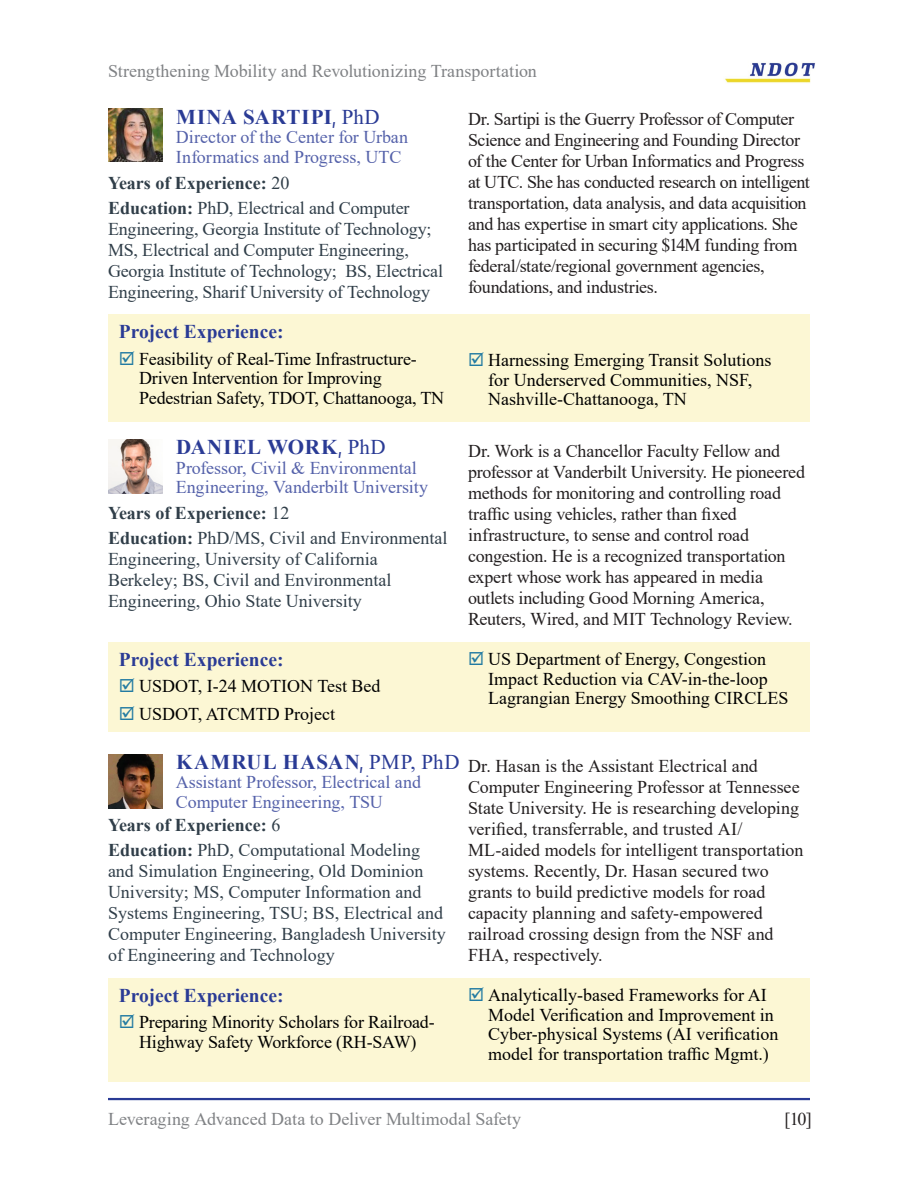
<style>
.page{position:relative;width:918px;height:1188px;background:#fff}
.page>*{position:absolute;margin:0;border:0;box-sizing:border-box;transform-origin:0 0}
.Resume_Name_Bios{font:700 21px "Times New Roman";letter-spacing:.05em;color:#2a3b95}
.Bio_Sidebar_H1{font:700 19.5px "Times New Roman";color:#2a3b95}
.Bio_Benefit_Text{font:18px/21px "Times New Roman";letter-spacing:-.01em;color:#231f20}
.Resume_Sidebar_NEW{font:18px/21px "Times New Roman";color:#303e49}
.t1{font:18px/19.5px "Times New Roman";color:#000}
.RES-R1_Bios{font:18px/19.5px "Times New Roman";color:#5562aa}
.t2{font:18px "Times New Roman";color:#808285}
.Resume_Sidebar_NEW-2{font:700 18px "Times New Roman";color:#303e49}
.s1{font-family:"URWDIN Cond";font-weight:400}
.s2{font-weight:400}
.s3{font-weight:700}
</style>
<div class="page">
<hr style="left:108px;top:1098px;width:702px;height:2px;background:#2a3b95">
<img style="left:725px;top:62px;width:90px;height:21px">
<div style="left:108px;top:314px;width:702px;height:108px;background:#fcf7d4"></div>
<img style="left:108px;top:108px;width:54px;height:54px">
<div style="left:108px;top:642px;width:702px;height:90px;background:#fcf7d4"></div>
<img style="left:108px;top:440px;width:54px;height:54px">
<div style="left:108px;top:978px;width:702px;height:104px;background:#fcf7d4"></div>
<img style="left:108px;top:754px;width:54px;height:54px">
<p class="t2" style="left:108px;top:58px;width:430px">Strengthening Mobility and Revolutionizing Transportation</p>
<p class="Resume_Name_Bios" style="left:176px;top:101px;width:205px">MINA SARTIPI<span class="s1">,</span> <span class="s2">PhD</span></p>
<p class="RES-R1_Bios" style="left:176px;top:127px;width:234px">Director of the Center for Urban<br>Informatics and Progress, UTC</p>
<p class="Resume_Sidebar_NEW-2" style="left:108px;top:170px;width:183px">Years of Experience: <span class="s2">20</span></p>
<p class="Resume_Sidebar_NEW" style="left:108px;top:196px;width:337px"><span class="s3">Education:</span> PhD, Electrical and Computer Engineering, Georgia Institute of Technology; MS, Electrical and Computer Engineering, Georgia Institute of Technology; BS, Electrical Engineering, Sharif University of Technology</p>
<p class="Bio_Benefit_Text" style="left:468px;top:108px;width:343px">Dr. Sartipi is the Guerry Professor of Computer Science and Engineering and Founding Director of the Center for Urban Informatics and Progress at UTC. She has conducted research on intelligent transportation, data analysis, and data acquisition and has expertise in smart city applications. She has participated in securing $14M funding from federal/state/regional government agencies, foundations, and industries.</p>
<p class="Bio_Sidebar_H1" style="left:119px;top:318px;width:166px">Project Experience:</p>
<p class="t1" style="left:139px;top:348px;width:307px">Feasibility of Real-Time Infrastructure-<br>Driven Intervention for Improving<br>Pedestrian Safety, TDOT, Chattanooga, TN</p>
<p class="t1" style="left:488px;top:350px;width:285px">Harnessing Emerging Transit Solutions for Underserved Communities, NSF,<br>Nashville-Chattanooga, TN</p>
<p class="Resume_Name_Bios" style="left:176px;top:432px;width:211px">DANIEL WORK<span class="s1">,</span> <span class="s2">PhD</span></p>
<p class="RES-R1_Bios" style="left:176px;top:458px;width:254px">Professor, Civil &amp; Environmental<br>Engineering, Vanderbilt University</p>
<p class="Resume_Sidebar_NEW-2" style="left:108px;top:500px;width:183px">Years of Experience: <span class="s2">12</span></p>
<p class="Resume_Sidebar_NEW" style="left:108px;top:527px;width:341px"><span class="s3">Education:</span> PhD/MS, Civil and Environmental Engineering, University of California Berkeley; BS, Civil and Environmental Engineering, Ohio State University</p>
<p class="Bio_Sidebar_H1" style="left:119px;top:646px;width:166px">Project Experience:</p>
<p class="t1" style="left:139px;top:676px;width:243px">USDOT, I-24 MOTION Test Bed</p>
<p class="t1" style="left:139px;top:704px;width:198px">USDOT, ATCMTD Project</p>
<p class="Bio_Benefit_Text" style="left:468px;top:440px;width:339px">Dr. Work is a Chancellor Faculty Fellow and professor at Vanderbilt University. He pioneered methods for monitoring and controlling road traffic using vehicles, rather than fixed infrastructure, to sense and control road congestion. He is a recognized transportation expert whose work has appeared in media outlets including Good Morning America, Reuters, Wired, and MIT Technology Review.</p>
<p class="t1" style="left:488px;top:649px;width:302px">US Department of Energy, Congestion<br>Impact Reduction via CAV-in-the-loop<br>Lagrangian Energy Smoothing CIRCLES</p>
<p class="Resume_Name_Bios" style="left:176px;top:746px;width:285px">KAMRUL HASAN<span class="s1">,</span> <span class="s2">PMP, PhD</span></p>
<p class="RES-R1_Bios" style="left:176px;top:772px;width:247px">Assistant Professor, Electrical and<br>Computer Engineering, TSU</p>
<p class="Resume_Sidebar_NEW-2" style="left:108px;top:812px;width:174px">Years of Experience: <span class="s2">6</span></p>
<p class="Resume_Sidebar_NEW" style="left:108px;top:839px;width:339px"><span class="s3">Education:</span> PhD, Computational Modeling and Simulation Engineering, Old Dominion University; MS, Computer Information and Systems Engineering, TSU; BS, Electrical and Computer Engineering, Bangladesh University of Engineering and Technology</p>
<p class="Bio_Benefit_Text" style="left:468px;top:755px;width:337px">Dr. Hasan is the Assistant Electrical and Computer Engineering Professor at Tennessee State University. He is researching developing verified, transferrable, and trusted AI/ ML-aided models for intelligent transportation systems. Recently, Dr. Hasan secured two grants to build predictive models for road capacity planning and safety-empowered railroad crossing design from the NSF and FHA, respectively.</p>
<p class="Bio_Sidebar_H1" style="left:119px;top:982px;width:166px">Project Experience:</p>
<p class="t1" style="left:139px;top:1012px;width:297px">Preparing Minority Scholars for Railroad-<br>Highway Safety Workforce (RH-SAW)</p>
<p class="t1" style="left:488px;top:985px;width:292px">Analytically-based Frameworks for AI Model Verification and Improvement in Cyber-physical Systems (AI verification model for transportation traffic Mgmt.)</p>
<p class="t2" style="left:108px;top:1107px;width:415px">Leveraging Advanced Data to Deliver Multimodal Safety</p>
<p class="Bio_Benefit_Text" style="left:785px;top:1108px;width:29px">[10]</p>
</div>
